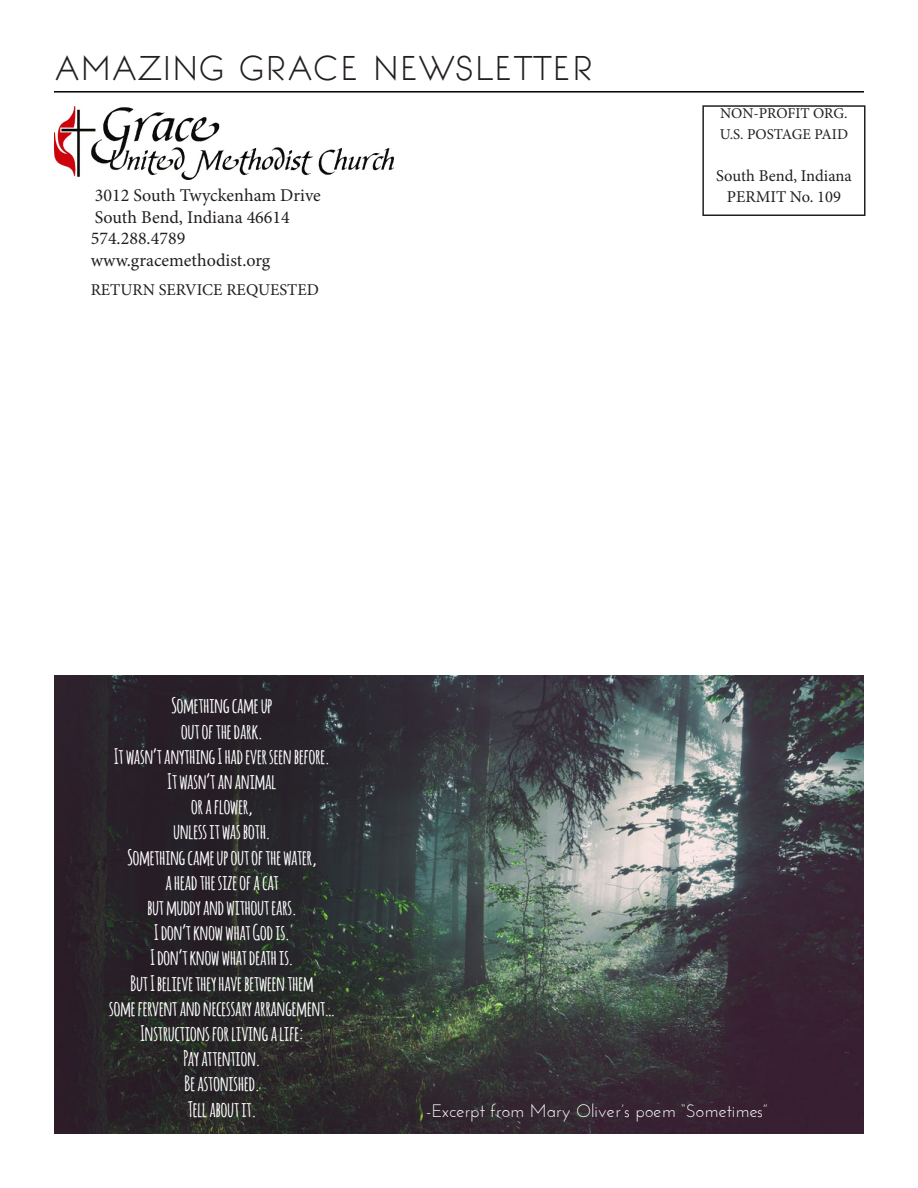
<style>
.page{position:relative;width:918px;height:1188px;background:#fff}
.page>*{position:absolute;margin:0;border:0;box-sizing:border-box;transform-origin:0 0}
.t1{font:300 33px "Bonveno CF";color:#231f20}
.t2{font:700 21px "Amatic";color:#fff}
.t3{font:18px "Minion Pro";color:#231f20}
.t4{font:18px "Josefin Sans";color:#fff}
.t5{font:16.5px "Minion Pro";color:#231f20}
.t6{font:15px "Minion Pro";letter-spacing:-.01em;color:#231f20}
</style>
<div class="page">
<img style="left:54px;top:675px;width:810px;height:459px">
<div style="left:702px;top:105px;width:164px;height:111px;border:2px solid #231f20"></div>
<hr style="left:54px;top:91px;width:810px;height:2px;background:#000">
<img style="left:54px;top:107px;width:340px;height:72px">
<p class="t1" style="left:54px;top:46px;width:541px">AMAZING GRACE NEWSLETTER</p>
<p class="t6" style="left:720px;top:103px;width:129px">NON-PROFIT ORG.</p>
<p class="t6" style="left:720px;top:124px;width:130px">U.S. POSTAGE PAID</p>
<p class="t5" style="left:716px;top:164px;width:137px">South Bend, Indiana</p>
<p class="t3" style="left:95px;top:183px;width:228px">3012 South Twyckenham Drive</p>
<p class="t5" style="left:727px;top:186px;width:116px">PERMIT No. 109</p>
<p class="t3" style="left:95px;top:205px;width:197px">South Bend, Indiana 46614</p>
<p class="t3" style="left:91px;top:227px;width:96px">574.288.4789</p>
<p class="t3" style="left:91px;top:248px;width:181px">www.gracemethodist.org</p>
<p class="t5" style="left:91px;top:279px;width:230px">RETURN SERVICE REQUESTED</p>
<p class="t2" style="left:171px;top:691px;width:103px">Something came up</p>
<p class="t2" style="left:181px;top:716px;width:83px">out of the dark.</p>
<p class="t2" style="left:114px;top:741px;width:217px">It wasn’t anything I had ever seen before.</p>
<p class="t2" style="left:168px;top:766px;width:110px">It wasn’t an animal</p>
<p class="t2" style="left:191px;top:791px;width:63px">or a flower,</p>
<p class="t2" style="left:174px;top:817px;width:98px">unless it was both.</p>
<p class="t2" style="left:127px;top:842px;width:191px">Something came up out of the water,</p>
<p class="t2" style="left:166px;top:867px;width:114px">a head the size of a cat</p>
<p class="t2" style="left:147px;top:892px;width:151px">but muddy and without ears.</p>
<p class="t2" style="left:154px;top:917px;width:137px">I don’t know what God is.</p>
<p class="t2" style="left:151px;top:943px;width:144px">I don’t know what death is.</p>
<p class="t2" style="left:131px;top:968px;width:184px">But I believe they have between them</p>
<p class="t2" style="left:109px;top:993px;width:227px">some fervent and necessary arrangement…</p>
<p class="t2" style="left:141px;top:1018px;width:165px">Instructions for living a life:</p>
<p class="t2" style="left:184px;top:1043px;width:78px">Pay attention.</p>
<p class="t2" style="left:184px;top:1069px;width:77px">Be astonished.</p>
<p class="t2" style="left:188px;top:1094px;width:70px">Tell about it.</p>
<p class="t4" style="left:426px;top:1099px;width:343px">-Excerpt from Mary Oliver’s poem “Sometimes”</p>
</div>
